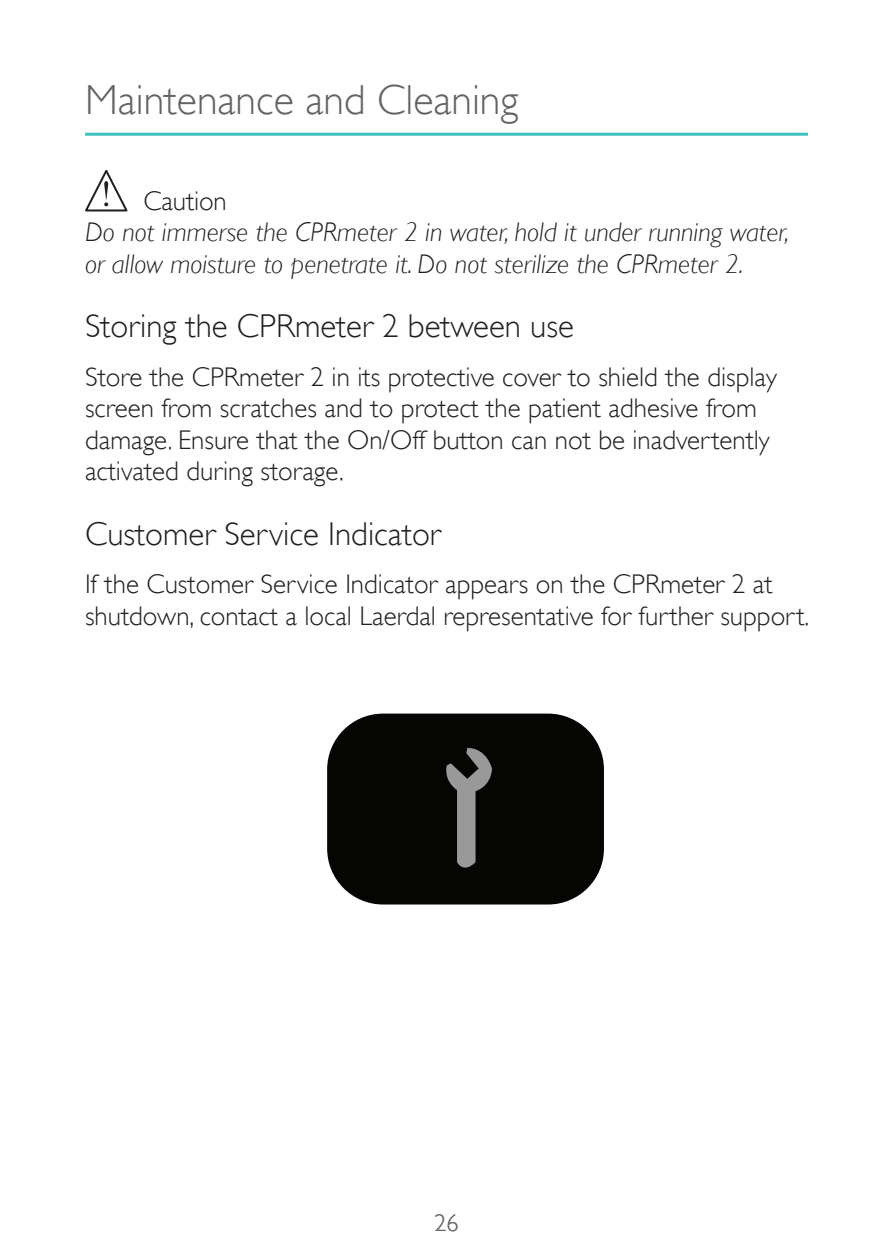
<style>
.page{position:relative;width:893px;height:1259px;background:#fff}
.page>*{position:absolute;margin:0;border:0;box-sizing:border-box;transform-origin:0 0}
.t1{font:300 42px "Gill Alt One";color:#636366}
.SubHeading{font:300 33px "Gill Alt One";color:#231f20}
.Body_Text{font:300 27px/31.5px "Gill Alt One";color:#231f20}
.Body_Text-2{font:italic 300 27px/31.5px "Gill Alt One";color:#231f20}
.t2{font:300 24px "Gill Alt One";color:#6c6d70}
</style>
<div class="page">
<hr style="left:85px;top:133px;width:723px;height:3px;background:#42c0bd">
<div style="left:327px;top:714px;width:277px;height:190px;background:#050504;border-radius:56px"></div>
<svg style="left:446px;top:748px;width:46px;height:120px"></svg>
<svg style="left:85px;top:170px;width:43px;height:41px"></svg>
<h1 class="t1" style="left:85px;top:76px;width:435px">Maintenance and Cleaning</h1>
<p class="Body_Text" style="left:143px;top:185px;width:85px">Caution</p>
<p class="Body_Text-2" style="left:85px;top:216px;width:706px">Do not immerse the CPRmeter 2 in water, hold it under running water, or allow moisture to penetrate it. Do not sterilize the CPRmeter 2.</p>
<p class="SubHeading" style="left:85px;top:307px;width:490px">Storing the CPRmeter 2 between use</p>
<p class="Body_Text" style="left:85px;top:361px;width:693px">Store the CPRmeter 2 in its protective cover to shield the display screen from scratches and to protect the patient adhesive from damage. Ensure that the On/Off button can not be inadvertently activated during storage.</p>
<p class="SubHeading" style="left:85px;top:514px;width:357px">Customer Service Indicator</p>
<p class="Body_Text" style="left:85px;top:568px;width:726px">If the Customer Service Indicator appears on the CPRmeter 2 at shutdown, contact a local Laerdal representative for further support.</p>
<p class="t2" style="left:434px;top:1209px;width:25px">26</p>
</div>
